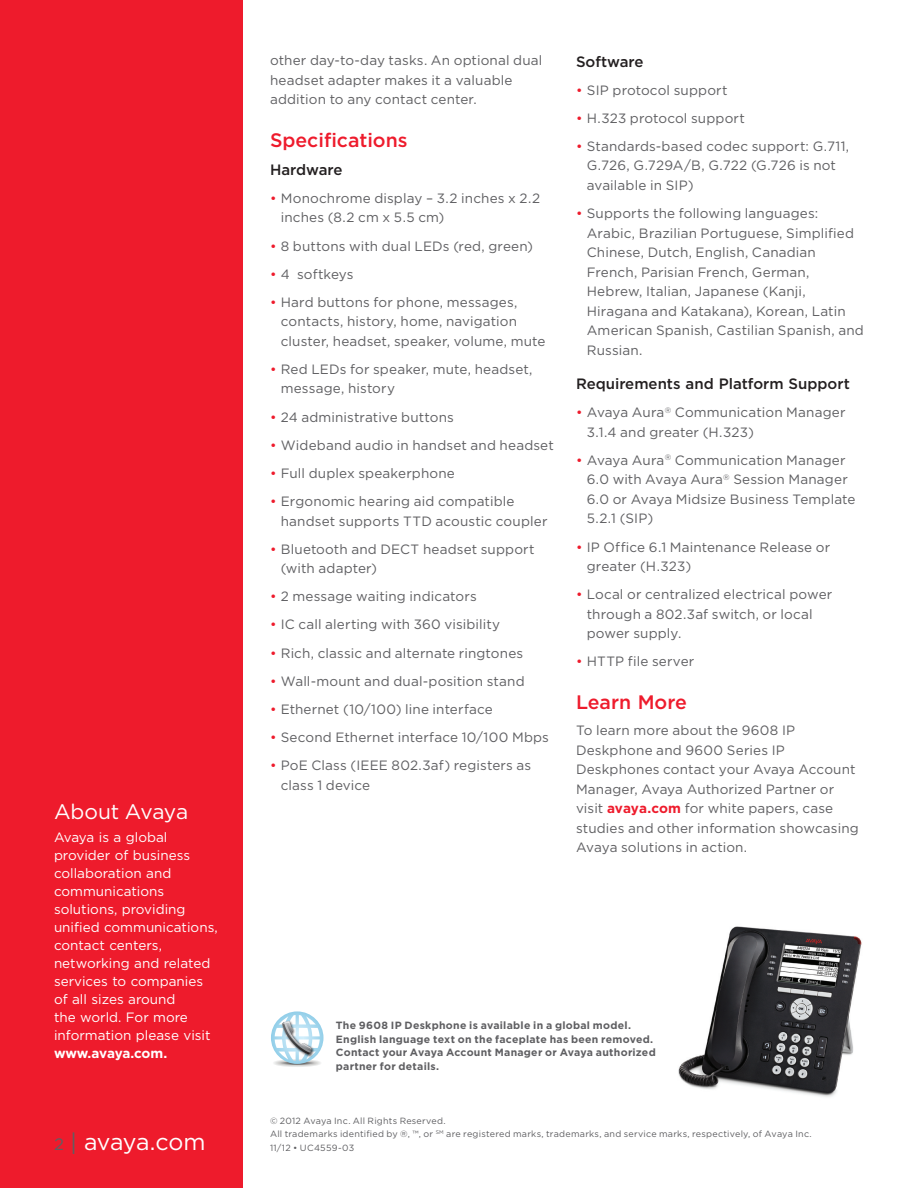
<style>
.page{position:relative;width:918px;height:1188px;background:#fff}
.page>*{position:absolute;margin:0;border:0;box-sizing:border-box;transform-origin:0 0}
.t1{font:23.25px "Gotham";letter-spacing:-.015em;color:#fff}
.Boilerplate_Head{font:21px "Gotham";letter-spacing:-.01em;color:#fff}
.sub_head_PMS_485_cmy{font:500 19.5px "Gotham";color:#ee1b2c}
.second_subhead{font:500 15px "Gotham";color:#231f20}
.Body_copy{font:13.5px/19.5px "Gotham";letter-spacing:.01em;color:#5f5f62}
.Boilerplate_Copy{font:13.5px/18px "Gotham";color:#fff}
.Body_copy-2{font:700 10.5px/13.5px "Gotham";letter-spacing:.025em;color:#5f5f62}
.Legal{font:9px "Gotham";letter-spacing:.025em;color:#5f5f62}
.s1{font-weight:700}
.s2{font-size:16.5px;color:#5f5f62}
.s3{color:#5f5f62}
.s4{color:#ee1b2c}
.s5{font-weight:700;color:#ee1b2c}
</style>
<div class="page">
<div style="left:0;top:0;width:243px;height:1188px;background:#ee1b2c"></div>
<div style="left:273px;top:1059px;width:49px;height:8px;background:#f3f3f3;border-radius:50%"></div>
<div style="left:274px;top:1060px;width:46px;height:7px;background:#e7e8e7;border-radius:50%"></div>
<div style="left:275px;top:1060px;width:45px;height:6px;background:#e2e3e2;border-radius:50%"></div>
<div style="left:275px;top:1060px;width:44px;height:6px;background:#dededd;border-radius:50%"></div>
<div style="left:277px;top:1061px;width:40px;height:5px;background:#d2d1d0;border-radius:50%"></div>
<hr style="left:280px;top:1062px;width:34px;height:3px;background:#cac9c8;border-radius:50%">
<hr style="left:281px;top:1062px;width:33px;height:3px;background:#c5c4c3;border-radius:50%">
<svg style="left:271px;top:1011px;width:52px;height:53px"></svg>
<img style="left:678px;top:926px;width:184px;height:171px">
<p class="Boilerplate_Head" style="left:54px;top:800px;width:136px">About Avaya</p>
<p class="Boilerplate_Copy" style="left:54px;top:828px;width:165px">Avaya is a global provider of business collaboration and communications solutions, providing unified communications, contact centers, networking and related services to companies of all sizes around<br>the world. For more information please visit <span class="s1">www.avaya.com.</span></p>
<h1 class="t1" style="left:54px;top:1129px;width:153px"><span class="s2">2</span> <span class="s3">|</span> avaya.com</h1>
<p class="Body_copy" style="left:270px;top:51px;width:274px">other day-to-day tasks. An optional dual headset adapter makes it a valuable addition to any contact center.</p>
<p class="sub_head_PMS_485_cmy" style="left:270px;top:129px;width:139px">Specifications</p>
<p class="second_subhead" style="left:270px;top:161px;width:74px">Hardware</p>
<p class="Body_copy" style="left:281px;top:188px;width:261px;text-indent:-11px"><span class="s4">•</span> Monochrome display – 3.2 inches x 2.2 inches (8.2 cm x 5.5 cm)</p>
<p class="Body_copy" style="left:270px;top:236px;width:265px"><span class="s4">•</span> 8 buttons with dual LEDs (red, green)</p>
<p class="Body_copy" style="left:270px;top:264px;width:85px"><span class="s4">•</span> 4 softkeys</p>
<p class="Body_copy" style="left:281px;top:292px;width:266px;text-indent:-11px"><span class="s4">•</span> Hard buttons for phone, messages, contacts, history, home, navigation cluster, headset, speaker, volume, mute</p>
<p class="Body_copy" style="left:281px;top:359px;width:253px;text-indent:-11px"><span class="s4">•</span> Red LEDs for speaker, mute, headset, message, history</p>
<p class="Body_copy" style="left:270px;top:407px;width:185px"><span class="s4">•</span> 24 administrative buttons</p>
<p class="Body_copy" style="left:270px;top:435px;width:285px"><span class="s4">•</span> Wideband audio in handset and headset</p>
<p class="Body_copy" style="left:270px;top:463px;width:186px"><span class="s4">•</span> Full duplex speakerphone</p>
<p class="Body_copy" style="left:281px;top:491px;width:268px;text-indent:-11px"><span class="s4">•</span> Ergonomic hearing aid compatible handset supports TTD acoustic coupler</p>
<p class="Body_copy" style="left:281px;top:539px;width:255px;text-indent:-11px"><span class="s4">•</span> Bluetooth and DECT headset support (with adapter)</p>
<p class="Body_copy" style="left:270px;top:587px;width:208px"><span class="s4">•</span> 2 message waiting indicators</p>
<p class="Body_copy" style="left:270px;top:615px;width:232px"><span class="s4">•</span> IC call alerting with 360 visibility</p>
<p class="Body_copy" style="left:270px;top:643px;width:255px"><span class="s4">•</span> Rich, classic and alternate ringtones</p>
<p class="Body_copy" style="left:270px;top:671px;width:256px"><span class="s4">•</span> Wall-mount and dual-position stand</p>
<p class="Body_copy" style="left:270px;top:699px;width:224px"><span class="s4">•</span> Ethernet (10/100) line interface</p>
<p class="Body_copy" style="left:270px;top:727px;width:280px"><span class="s4">•</span> Second Ethernet interface 10/100 Mbps</p>
<p class="Body_copy" style="left:281px;top:755px;width:252px;text-indent:-11px"><span class="s4">•</span> PoE Class (IEEE 802.3af) registers as class 1 device</p>
<p class="second_subhead" style="left:576px;top:53px;width:69px">Software</p>
<p class="Body_copy" style="left:576px;top:80px;width:153px"><span class="s4">•</span> SIP protocol support</p>
<p class="Body_copy" style="left:576px;top:108px;width:170px"><span class="s4">•</span> H.323 protocol support</p>
<p class="Body_copy" style="left:587px;top:136px;width:264px;text-indent:-11px"><span class="s4">•</span> Standards-based codec support: G.711,<br>G.726, G.729A/B, G.722 (G.726 is not available in SIP)</p>
<p class="Body_copy" style="left:587px;top:203px;width:279px;text-indent:-11px"><span class="s4">•</span> Supports the following languages:<br>Arabic, Brazilian Portuguese, Simplified Chinese, Dutch, English, Canadian French, Parisian French, German, Hebrew, Italian, Japanese (Kanji, Hiragana and Katakana), Korean, Latin American Spanish, Castilian Spanish, and Russian.</p>
<p class="second_subhead" style="left:576px;top:375px;width:275px">Requirements and Platform Support</p>
<p class="Body_copy" style="left:587px;top:402px;width:260px;text-indent:-11px"><span class="s4">•</span> Avaya Aura<sup>®</sup> Communication Manager<br>3.1.4 and greater (H.323)</p>
<p class="Body_copy" style="left:587px;top:450px;width:270px;text-indent:-11px"><span class="s4">•</span> Avaya Aura<sup>®</sup> Communication Manager<br>6.0 with Avaya Aura<sup>®</sup> Session Manager<br>6.0 or Avaya Midsize Business Template<br>5.2.1 (SIP)</p>
<p class="Body_copy" style="left:587px;top:537px;width:245px;text-indent:-11px"><span class="s4">•</span> IP Office 6.1 Maintenance Release or greater (H.323)</p>
<p class="Body_copy" style="left:587px;top:584px;width:247px;text-indent:-11px"><span class="s4">•</span> Local or centralized electrical power through a 802.3af switch, or local power supply.</p>
<p class="Body_copy" style="left:576px;top:652px;width:120px"><span class="s4">•</span> HTTP file server</p>
<p class="sub_head_PMS_485_cmy" style="left:576px;top:691px;width:112px">Learn More</p>
<p class="Body_copy" style="left:576px;top:721px;width:284px">To learn more about the 9608 IP Deskphone and 9600 Series IP Deskphones contact your Avaya Account Manager, Avaya Authorized Partner or visit <span class="s5">avaya.com</span> for white papers, case studies and other information showcasing Avaya solutions in action.</p>
<p class="Body_copy-2" style="left:336px;top:1019px;width:321px">The 9608 IP Deskphone is available in a global model.<br>English language text on the faceplate has been removed.<br>Contact your Avaya Account Manager or Avaya authorized partner for details.</p>
<p class="Legal" style="left:270px;top:1115px;width:177px">© 2012 Avaya Inc. All Rights Reserved.</p>
<p class="Legal" style="left:270px;top:1129px;width:543px">All trademarks identified by ®, ™, or <sup>SM</sup> are registered marks, trademarks, and service marks, respectively, of Avaya Inc.</p>
<p class="Legal" style="left:270px;top:1142px;width:86px">11/12 • UC4559-03</p>
</div>
